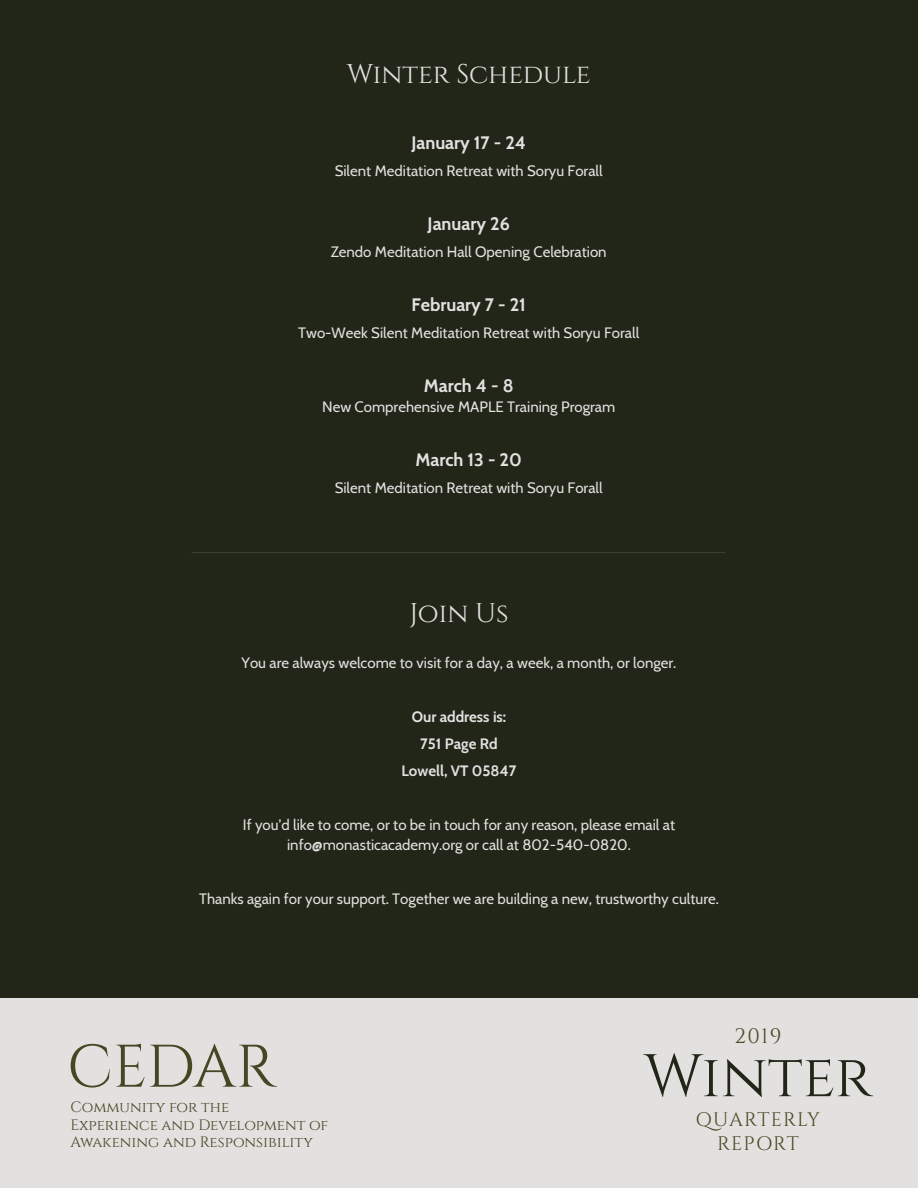
<style>
.page{position:relative;width:918px;height:1188px;background:#222618}
.page>*{position:absolute;margin:0;border:0;box-sizing:border-box;transform-origin:0 0}
.t1{font:60px "Cinzel";color:#222618}
.t2{font:60px "Cinzel";letter-spacing:-.005em;color:#434724}
.t3{font:27px "Cinzel";letter-spacing:-.005em;color:#e2e1e0}
.t4{font:21px "Cinzel";color:#484a24}
.t5{font:19.5px/24px "Cinzel";letter-spacing:.045em;color:#484a24;text-align:center}
.t6{font:700 18px "Cabin";color:#e2e1e0}
.t7{font:15px/19.5px "Cabin";color:#e2e1e0;text-align:center}
.t8{font:15px/17.5px "Cinzel";color:#434724}
.t9{font:700 15px/27px "Cabin";color:#e2e1e0;text-align:center}
</style>
<div class="page">
<div style="left:0;top:998px;width:918px;height:190px;background:#e2e1e0"></div>
<h2 class="t3" style="left:347px;top:58px;width:245px">Winter Schedule</h2>
<p class="t6" style="left:411px;top:129px;width:116px">January 17 - 24</p>
<p class="t7" style="left:335px;top:160px;width:269px">Silent Meditation Retreat with Soryu Forall</p>
<p class="t6" style="left:428px;top:210px;width:84px">January 26</p>
<p class="t7" style="left:331px;top:241px;width:278px">Zendo Meditation Hall Opening Celebration</p>
<p class="t6" style="left:411px;top:291px;width:116px">February 7 - 21</p>
<p class="t7" style="left:298px;top:322px;width:343px">Two-Week Silent Meditation Retreat with Soryu Forall</p>
<p class="t6" style="left:424px;top:372px;width:91px">March 4 - 8</p>
<p class="t7" style="left:322px;top:396px;width:295px">New Comprehensive MAPLE Training Program</p>
<p class="t6" style="left:416px;top:445px;width:108px">March 13 - 20</p>
<p class="t7" style="left:335px;top:477px;width:269px">Silent Meditation Retreat with Soryu Forall</p>
<h2 class="t3" style="left:409px;top:597px;width:101px">Join Us</h2>
<p class="t7" style="left:242px;top:652px;width:436px">You are always welcome to visit for a day, a week, a month, or longer.</p>
<p class="t9" style="left:401px;top:703px;width:117px">Our address is:<br>751 Page Rd<br>Lowell, VT 05847</p>
<p class="t7" style="left:243px;top:814px;width:434px">If you’d like to come, or to be in touch for any reason, please email at info@monasticacademy.org or call at 802-540-0820.</p>
<p class="t7" style="left:199px;top:888px;width:521px">Thanks again for your support. Together we are building a new, trustworthy culture.</p>
<h1 class="t2" style="left:67px;top:1032px;width:211px">CEDAR</h1>
<p class="t8" style="left:71px;top:1098px;width:259px">Community for the<br>Experience and Development of<br>Awakening and Responsibility</p>
<h3 class="t4" style="left:734px;top:1024px;width:49px">2019</h3>
<h1 class="t1" style="left:644px;top:1041px;width:230px">Winter</h1>
<h3 class="t5" style="left:696px;top:1108px;width:126px">QUARTERLY<br>REPORT</h3>
</div>
